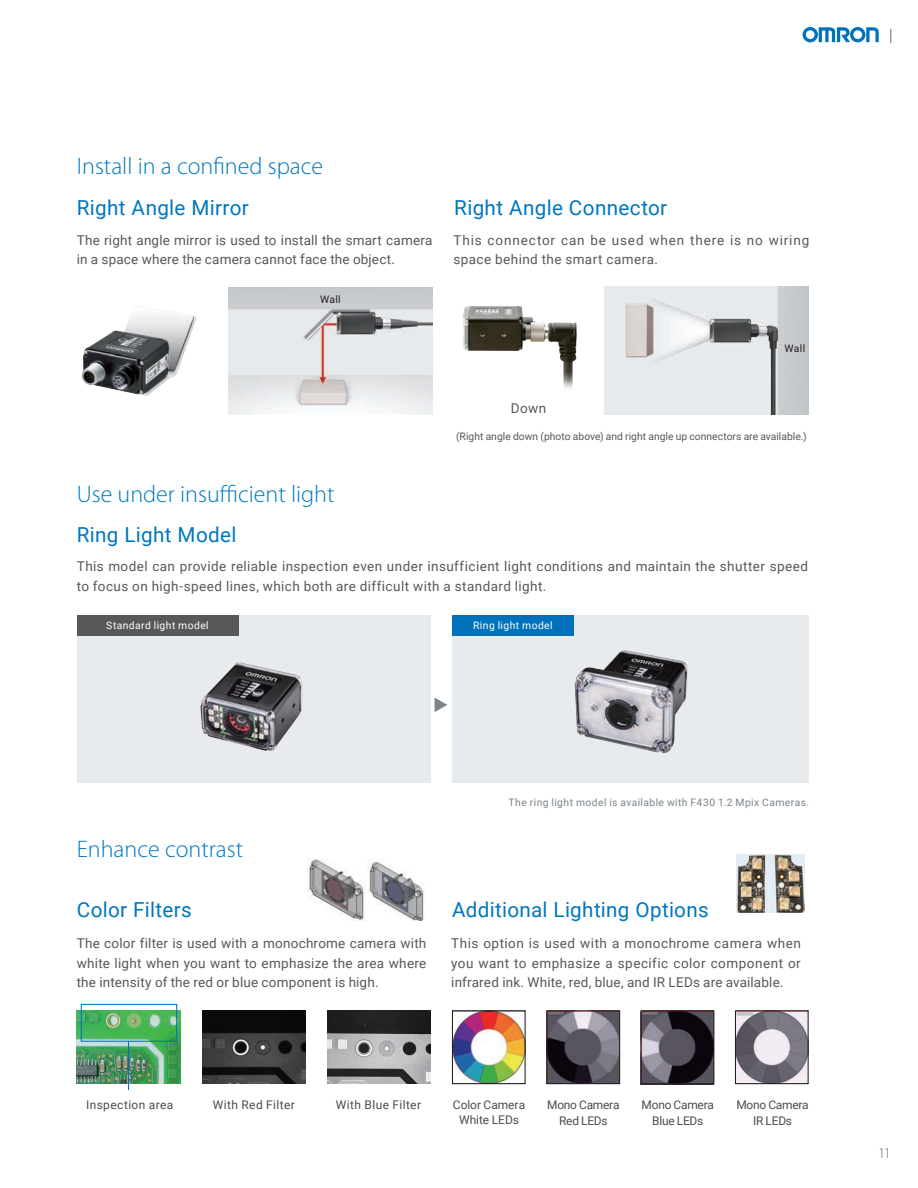
<style>
.page{position:relative;width:918px;height:1188px;background:#fff}
.page>*{position:absolute;margin:0;border:0;box-sizing:border-box;transform-origin:0 0}
.Sub_Headline{font:300 24px "Myriad Pro";color:#0079c0}
.Body_8_5pt{font:20.7px "Roboto";letter-spacing:.015em;color:#0076be}
.t1{font:300 15px "Myriad Pro";color:#6c6d70}
.Body_8_5pt-2{font:13.5px/19.5px "Roboto";letter-spacing:.025em;color:#57585a}
.Body_8_5pt-3{font:13.5px/19.5px "Roboto";letter-spacing:.06em;color:#57585a}
.t2{font:11.85px "Roboto";letter-spacing:-.005em;color:#4b4c4d}
.t3{font:11.85px "Roboto";letter-spacing:.04em;color:#4b4c4d}
.t4{font:11.85px "Roboto";letter-spacing:.035em;color:#4b4c4d}
.Body_8_5pt-4{font:10.35px "Roboto";color:#57585a}
.Body_8_5pt-5{font:10.35px "Roboto";letter-spacing:.04em;color:#7b848a}
.Body_7_8pt{font:10.35px "Roboto";letter-spacing:.04em;color:#fff}
.t5{font:10.35px "Roboto";letter-spacing:.035em;color:#231f20}
</style>
<div class="page">
<div style="left:452px;top:615px;width:356px;height:168px;background:#e7ebed"></div>
<div style="left:77px;top:615px;width:354px;height:168px;background:#e7ebed"></div>
<div style="left:77px;top:615px;width:162px;height:20px;background:#57585a"></div>
<div style="left:452px;top:615px;width:122px;height:20px;background:#0072bc"></div>
<img style="left:200px;top:662px;width:102px;height:89px">
<img style="left:574px;top:650px;width:114px;height:103px">
<img style="left:229px;top:287px;width:204px;height:128px">
<img style="left:604px;top:287px;width:205px;height:128px">
<img style="left:81px;top:310px;width:116px;height:86px">
<img style="left:463px;top:306px;width:114px;height:83px">
<svg style="left:435px;top:698px;width:12px;height:14px"></svg>
<img style="left:77px;top:1011px;width:104px;height:73px">
<img style="left:202px;top:1011px;width:104px;height:73px">
<img style="left:327px;top:1011px;width:104px;height:73px">
<img style="left:454px;top:1012px;width:70px;height:70px">
<img style="left:548px;top:1012px;width:70px;height:70px">
<img style="left:737px;top:1012px;width:70px;height:70px">
<img style="left:643px;top:1012px;width:69px;height:70px">
<div style="left:546px;top:1010px;width:74px;height:74px;border:1px solid #231f20"></div>
<div style="left:452px;top:1010px;width:74px;height:74px;border:1px solid #231f20"></div>
<div style="left:641px;top:1010px;width:73px;height:74px;border:1px solid #231f20"></div>
<div style="left:735px;top:1010px;width:74px;height:74px;border:1px solid #231f20"></div>
<img style="left:309px;top:858px;width:56px;height:63px">
<img style="left:367px;top:859px;width:57px;height:62px">
<img style="left:737px;top:855px;width:67px;height:58px">
<div style="left:81px;top:1004px;width:96px;height:38px;border:1px solid #0072bc"></div>
<hr style="left:128px;top:1041px;width:1px;height:49px;background:#0072bc">
<svg style="left:803px;top:27px;width:76px;height:15px"></svg>
<svg style="left:891px;top:29px;width:1px;height:14px"></svg>
<p class="Sub_Headline" style="left:77px;top:153px;width:248px">Install in a confined space</p>
<p class="Body_8_5pt" style="left:77px;top:193px;width:174px">Right Angle Mirror</p>
<p class="Body_8_5pt" style="left:454px;top:193px;width:215px">Right Angle Connector</p>
<p class="Body_8_5pt-2" style="left:77px;top:229px;width:357px">The right angle mirror is used to install the smart camera in a space where the camera cannot face the object.</p>
<p class="Body_8_5pt-3" style="left:454px;top:229px;width:357px">This connector can be used when there is no wiring space behind the smart camera.</p>
<p class="t5" style="left:320px;top:292px;width:22px">Wall</p>
<p class="Sub_Headline" style="left:77px;top:481px;width:259px">Use under insufficient light</p>
<p class="Body_8_5pt" style="left:77px;top:520px;width:161px">Ring Light Model</p>
<p class="Body_8_5pt-2" style="left:511px;top:398px;width:37px">Down</p>
<p class="t5" style="left:785px;top:341px;width:22px">Wall</p>
<p class="Body_8_5pt-4" style="left:456px;top:430px;width:352px">(Right angle down (photo above) and right angle up connectors are available.)</p>
<p class="Body_8_5pt-2" style="left:77px;top:556px;width:733px">This model can provide reliable inspection even under insufficient light conditions and maintain the shutter speed to focus on high-speed lines, which both are difficult with a standard light.</p>
<p class="Body_7_8pt" style="left:106px;top:618px;width:104px">Standard light model</p>
<p class="Body_7_8pt" style="left:473px;top:618px;width:81px">Ring light model</p>
<p class="Sub_Headline" style="left:77px;top:836px;width:168px">Enhance contrast</p>
<p class="Body_8_5pt-5" style="left:509px;top:795px;width:302px">The ring light model is available with F430 1.2 Mpix Cameras.</p>
<p class="Body_8_5pt" style="left:77px;top:895px;width:117px">Color Filters</p>
<p class="Body_8_5pt" style="left:452px;top:895px;width:258px">Additional Lighting Options</p>
<p class="Body_8_5pt-2" style="left:77px;top:933px;width:351px;text-align:justify">The color filter is used with a monochrome camera with white light when you want to emphasize the area where the intensity of the red or blue component is high.</p>
<p class="Body_8_5pt-2" style="left:451px;top:933px;width:351px;text-align:justify">This option is used with a monochrome camera when you want to emphasize a specific color component or infrared ink. White, red, blue, and IR LEDs are available.</p>
<p class="t4" style="left:86px;top:1096px;width:89px">Inspection area</p>
<p class="t3" style="left:213px;top:1096px;width:84px">With Red Filter</p>
<p class="t3" style="left:336px;top:1096px;width:87px">With Blue Filter</p>
<p class="t2" style="left:453px;top:1096px;width:74px">Color Camera</p>
<p class="t2" style="left:459px;top:1111px;width:61px">White LEDs</p>
<p class="t2" style="left:547px;top:1096px;width:74px">Mono Camera</p>
<p class="t2" style="left:559px;top:1112px;width:50px">Red LEDs</p>
<p class="t2" style="left:642px;top:1096px;width:74px">Mono Camera</p>
<p class="t2" style="left:652px;top:1112px;width:53px">Blue LEDs</p>
<p class="t2" style="left:736px;top:1096px;width:74px">Mono Camera</p>
<p class="t2" style="left:753px;top:1112px;width:40px">IR LEDs</p>
<p class="t1" style="left:878px;top:1145px;width:14px">11</p>
</div>
